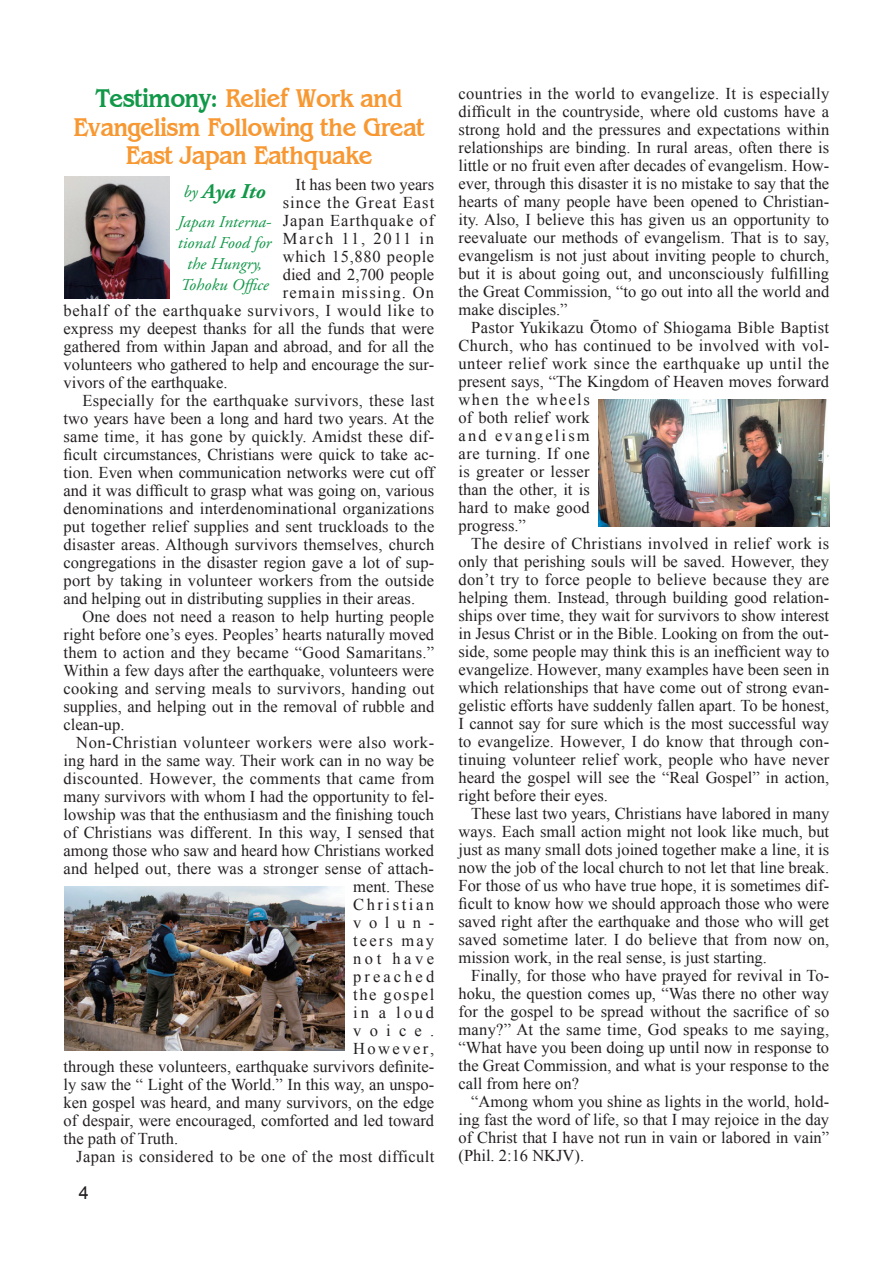
<style>
.page{position:relative;width:893px;height:1263px;background:#fff}
.page>*{position:absolute;margin:0;border:0;box-sizing:border-box;transform-origin:0 0}
.t1{font:700 condensed 27px/28.5px "Bangle";color:#f79832;text-align:center;scale:1.04 1}
.t2{font:italic 700 21px "Adobe Garamond Pro";color:#129849;scale:1.04 1}
.t3{font:18px "Arial";color:#231f20}
.t4{font:16.5px/18px "Times New Roman";color:#231f20;text-align:justify}
.t5{font:16.5px/18px "Times New Roman";letter-spacing:.02em;color:#231f20}
.t6{font:16.5px "Times New Roman";letter-spacing:.04em;color:#231f20}
.t7{font:italic 16.5px/21.3px "Adobe Garamond Pro";color:#129849;text-align:center;scale:1.04 1}
.t8{font:16.5px "Times New Roman";letter-spacing:.03em;color:#231f20}
.t9{font:16.5px "Times New Roman";letter-spacing:.025em;color:#231f20}
.t10{font:16.5px "Times New Roman";letter-spacing:.065em;color:#231f20}
.t11{font:16.5px "Times New Roman";letter-spacing:.055em;color:#231f20}
.t12{font:16.5px "Times New Roman";letter-spacing:.075em;color:#231f20}
.t13{font:16.5px "Times New Roman";letter-spacing:.115em;color:#231f20}
.t14{font:16.5px "Times New Roman";letter-spacing:.155em;color:#231f20}
.t15{font:16.5px "Times New Roman";letter-spacing:.09em;color:#231f20}
.t16{font:16.5px "Times New Roman";letter-spacing:.13em;color:#231f20}
.t17{font:16.5px "Times New Roman";letter-spacing:.185em;color:#231f20}
.t18{font:16.5px "Times New Roman";letter-spacing:.15em;color:#231f20}
.s1{color:#129849}
.s2{font-weight:400;font-size:16.5px}
</style>
<div class="page">
<img style="left:65px;top:887px;width:280px;height:163px">
<img style="left:64px;top:176px;width:106px;height:123px">
<img style="left:598px;top:399px;width:231px;height:128px">
<h1 class="t1" style="left:74px;top:83px;width:338px"><span class="s1">Testimony:</span> Relief Work and<br>Evangelism Following the Great<br>East Japan Eathquake</h1>
<p class="t2" style="left:184px;top:179px;width:80px"><span class="s2">by</span> Aya Ito</p>
<p class="t7" style="left:178px;top:211px;width:92px">Japan Interna&shy;tional Food for the Hungry,<br>Tohoku Office</p>
<p class="t4" style="left:296px;top:175px;width:140px">It has been two years</p>
<p class="t10" style="left:283px;top:191px;width:153px">since the Great East</p>
<p class="t11" style="left:283px;top:209px;width:153px">Japan Earthquake of</p>
<p class="t13" style="left:283px;top:227px;width:153px">March 11, 2011 in</p>
<p class="t6" style="left:283px;top:245px;width:153px">which 15,880 people</p>
<p class="t4" style="left:283px;top:265px;width:153px">died and 2,700 people</p>
<p class="t12" style="left:283px;top:281px;width:153px">remain missing. On</p>
<p class="t6" style="left:64px;top:299px;width:372px">behalf of the earthquake survivors, I would like to</p>
<p class="t4" style="left:64px;top:319px;width:372px">express my deepest thanks for all the funds that were</p>
<p class="t4" style="left:64px;top:337px;width:372px">gathered from within Japan and abroad, and for all the</p>
<p class="t4" style="left:64px;top:355px;width:372px">volunteers who gathered to help and encourage the sur-</p>
<p class="t4" style="left:64px;top:373px;width:166px">vivors of the earthquake.</p>
<p class="t5" style="left:83px;top:391px;width:353px">Especially for the earthquake survivors, these last</p>
<p class="t4" style="left:64px;top:409px;width:372px">two years have been a long and hard two years. At the</p>
<p class="t5" style="left:64px;top:427px;width:372px">same time, it has gone by quickly. Amidst these dif-</p>
<p class="t4" style="left:64px;top:445px;width:372px">ficult circumstances, Christians were quick to take ac-</p>
<p class="t4" style="left:64px;top:463px;width:372px">tion. Even when communication networks were cut off</p>
<p class="t4" style="left:64px;top:481px;width:372px">and it was difficult to grasp what was going on, various</p>
<p class="t4" style="left:64px;top:499px;width:372px">denominations and interdenominational organizations</p>
<p class="t4" style="left:64px;top:517px;width:372px">put together relief supplies and sent truckloads to the</p>
<p class="t4" style="left:64px;top:535px;width:372px">disaster areas. Although survivors themselves, church</p>
<p class="t4" style="left:64px;top:553px;width:372px">congregations in the disaster region gave a lot of sup-</p>
<p class="t4" style="left:64px;top:571px;width:372px">port by taking in volunteer workers from the outside</p>
<p class="t4" style="left:64px;top:589px;width:353px">and helping out in distributing supplies in their areas.</p>
<p class="t4" style="left:83px;top:607px;width:353px">One does not need a reason to help hurting people</p>
<p class="t4" style="left:64px;top:625px;width:372px">right before one’s eyes. Peoples’ hearts naturally moved</p>
<p class="t4" style="left:64px;top:643px;width:372px">them to action and they became “Good Samaritans.”</p>
<p class="t4" style="left:64px;top:661px;width:372px">Within a few days after the earthquake, volunteers were</p>
<p class="t5" style="left:64px;top:679px;width:372px">cooking and serving meals to survivors, handing out</p>
<p class="t4" style="left:64px;top:697px;width:372px">supplies, and helping out in the removal of rubble and</p>
<p class="t4" style="left:64px;top:715px;width:62px">clean-up.</p>
<p class="t8" style="left:76px;top:731px;width:359px">Non-Christian volunteer workers were also work-</p>
<p class="t4" style="left:64px;top:751px;width:372px">ing hard in the same way. Their work can in no way be</p>
<p class="t9" style="left:64px;top:767px;width:372px">discounted. However, the comments that came from</p>
<p class="t4" style="left:64px;top:787px;width:372px">many survivors with whom I had the opportunity to fel-</p>
<p class="t4" style="left:64px;top:805px;width:372px">lowship was that the enthusiasm and the finishing touch</p>
<p class="t4" style="left:64px;top:823px;width:372px">of Christians was different. In this way, I sensed that</p>
<p class="t4" style="left:64px;top:841px;width:372px">among those who saw and heard how Christians worked</p>
<p class="t4" style="left:64px;top:859px;width:372px">and helped out, there was a stronger sense of attach-</p>
<p class="t4" style="left:353px;top:877px;width:83px">ment. These</p>
<p class="t14" style="left:353px;top:893px;width:82px">Christian</p>
<p class="t4" style="left:353px;top:913px;width:82px">volun-</p>
<p class="t16" style="left:353px;top:929px;width:82px">teers may</p>
<p class="t4" style="left:353px;top:949px;width:82px">not have</p>
<p class="t17" style="left:353px;top:965px;width:83px">preached</p>
<p class="t15" style="left:353px;top:983px;width:83px">the gospel</p>
<p class="t4" style="left:353px;top:1003px;width:83px">in a loud</p>
<p class="t4" style="left:353px;top:1021px;width:83px">voice.</p>
<p class="t18" style="left:353px;top:1037px;width:83px">However,</p>
<p class="t4" style="left:64px;top:1057px;width:372px">through these volunteers, earthquake survivors definite-</p>
<p class="t4" style="left:64px;top:1075px;width:372px">ly saw the “ Light of the World.” In this way, an unspo-</p>
<p class="t4" style="left:64px;top:1093px;width:372px">ken gospel was heard, and many survivors, on the edge</p>
<p class="t4" style="left:64px;top:1111px;width:372px">of despair, were encouraged, comforted and led toward</p>
<p class="t4" style="left:64px;top:1129px;width:116px">the path of Truth.</p>
<p class="t5" style="left:76px;top:1147px;width:359px">Japan is considered to be one of the most difficult</p>
<p class="t3" style="left:79px;top:1180px;width:12px">4</p>
<p class="t4" style="left:459px;top:84px;width:372px">countries in the world to evangelize. It is especially difficult in the countryside, where old customs have a strong hold and the pressures and expectations within relationships are binding. In rural areas, often there is little or no fruit even after decades of evangelism. How&shy;ever, through this disaster it is no mistake to say that the hearts of many people have been opened to Christian&shy;ity. Also, I believe this has given us an opportunity to reevaluate our methods of evangelism. That is to say, evangelism is not just about inviting people to church, but it is about going out, and unconsciously fulfilling the Great Commission, “to go out into all the world and make disciples.”</p>
<p class="t5" style="left:459px;top:318px;width:372px;text-indent:13px">Pastor Yukikazu Ōtomo of Shiogama Bible Baptist<br>Church, who has continued to be involved with vol&shy;unteer relief work since the earthquake up until the present says, “The Kingdom of Heaven moves forward when the wheels<br>of both relief work<br>and evangelism<br>are turning. If one<br>is greater or lesser<br>than the other, it is<br>hard to make good<br>progress.”</p>
<p class="t4" style="left:459px;top:534px;width:372px;text-indent:13px">The desire of Christians involved in relief work is only that perishing souls will be saved. However, they don’t try to force people to believe because they are helping them. Instead, through building good relation&shy;ships over time, they wait for survivors to show interest in Jesus Christ or in the Bible. Looking on from the out&shy;side, some people may think this is an inefficient way to evangelize. However, many examples have been seen in which relationships that have come out of strong evan&shy;gelistic efforts have suddenly fallen apart. To be honest, I cannot say for sure which is the most successful way to evangelize. However, I do know that through con&shy;tinuing volunteer relief work, people who have never heard the gospel will see the “Real Gospel” in action, right before their eyes.</p>
<p class="t4" style="left:459px;top:804px;width:372px;text-indent:13px">These last two years, Christians have labored in many ways. Each small action might not look like much, but just as many small dots joined together make a line, it is now the job of the local church to not let that line break.<br>For those of us who have true hope, it is sometimes dif&shy;ficult to know how we should approach those who were saved right after the earthquake and those who will get saved sometime later. I do believe that from now on, mission work, in the real sense, is just starting.</p>
<p class="t4" style="left:459px;top:966px;width:372px;text-indent:13px">Finally, for those who have prayed for revival in To&shy;hoku, the question comes up, “Was there no other way for the gospel to be spread without the sacrifice of so many?” At the same time, God speaks to me saying, “What have you been doing up until now in response to the Great Commission, and what is your response to the call from here on?</p>
<p class="t4" style="left:459px;top:1092px;width:372px;text-indent:13px">“Among whom you shine as lights in the world, hold&shy;ing fast the word of life, so that I may rejoice in the day of Christ that I have not run in vain or labored in vain” (Phil. 2:16 NKJV).</p>
</div>
